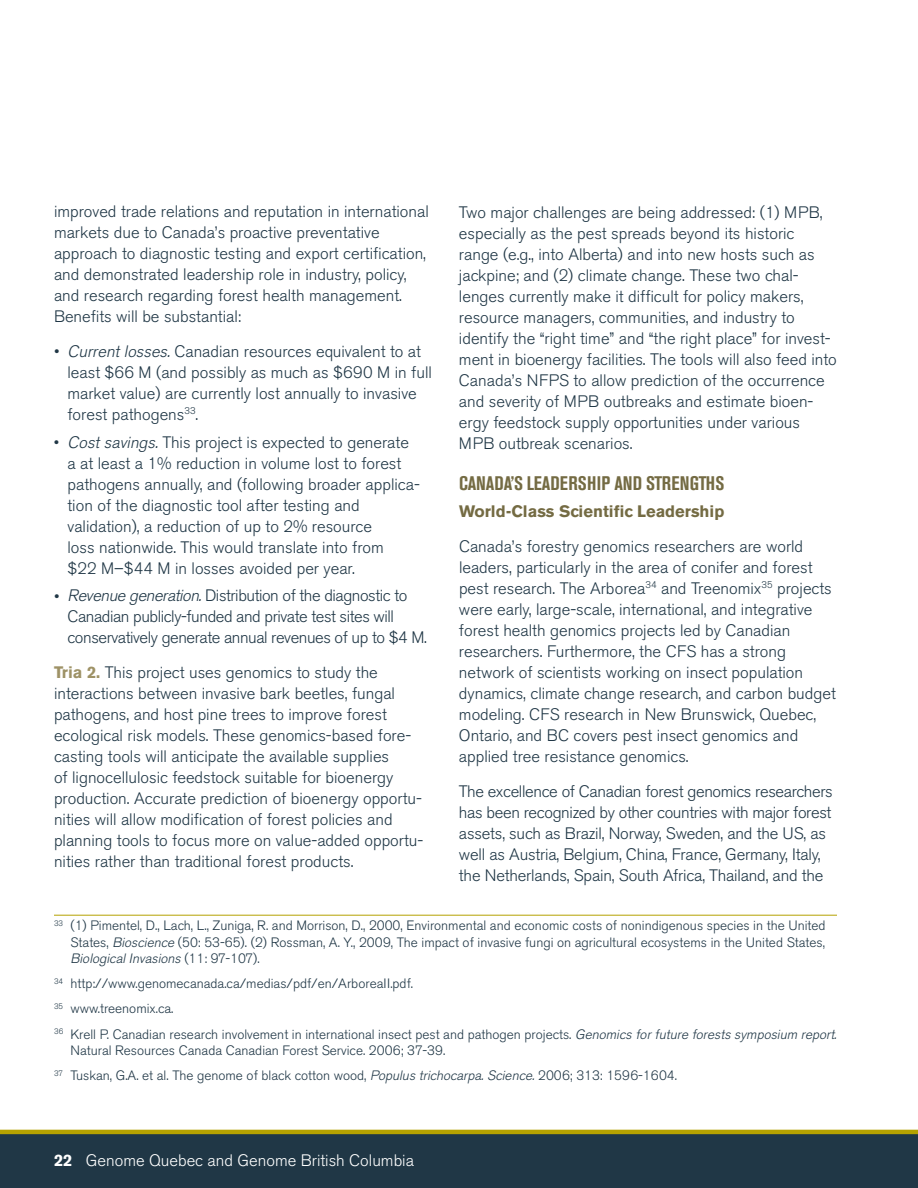
<style>
.page{position:relative;width:918px;height:1188px;background:#fff}
.page>*{position:absolute;margin:0;border:0;box-sizing:border-box;transform-origin:0 0}
.t1{font:700 condensed 19.5px "Akzidenz Grotesk BE";letter-spacing:.01em;color:#746b43}
.t2{font:300 16.5px/21px "Akzidenz Grotesk BE";color:#203746}
.t3{font:300 16.5px/21px "Akzidenz Grotesk BE";letter-spacing:-.025em;color:#203746}
.t4{font:300 16.5px "Akzidenz Grotesk BE";color:#fff}
.t5{font:700 16.5px "Akzidenz Grotesk BE";color:#746b43}
.t6{font:300 13.5px/25.2px "Akzidenz Grotesk BE";color:#203746}
.s1{font-style:italic}
.s2{font-weight:700;color:#9e9266}
.s3{font-weight:700}
</style>
<div class="page">
<div style="left:0;top:1134px;width:918px;height:54px;background:#203746"></div>
<hr style="left:0;top:1130px;width:918px;height:4px;background:#b5a200">
<hr style="left:54px;top:915px;width:783px;height:1px;background:#b5a200">
<p class="t2" style="left:459px;top:202px;width:379px">Two major challenges are being addressed: (1) MPB, especially as the pest spreads beyond its historic range (e.g., into Alberta) and into new hosts such as jackpine; and (2) climate change. These two chal&shy;lenges currently make it difficult for policy makers, resource managers, communities, and industry to identify the “right time” and “the right place” for invest&shy;ment in bioenergy facilities. The tools will also feed into Canada’s NFPS to allow prediction of the occurrence and severity of MPB outbreaks and estimate bioen&shy;ergy feedstock supply opportunities under various MPB outbreak scenarios.</p>
<p class="t1" style="left:459px;top:472px;width:267px">CANADA’S LEADERSHIP AND STRENGTHS</p>
<p class="t5" style="left:459px;top:502px;width:267px">World-Class Scientific Leadership</p>
<p class="t2" style="left:459px;top:536px;width:378px">Canada’s forestry genomics researchers are world leaders, particularly in the area of conifer and forest pest research. The Arborea<sup>34</sup> and Treenomix<sup>35</sup> projects were early, large-scale, international, and integrative forest health genomics projects led by Canadian researchers. Furthermore, the CFS has a strong network of scientists working on insect population dynamics, climate change research, and carbon budget modeling. CFS research in New Brunswick, Quebec, Ontario, and BC covers pest insect genomics and applied tree resistance genomics.</p>
<p class="t2" style="left:459px;top:781px;width:375px">The excellence of Canadian forest genomics researchers has been recognized by other countries with major forest assets, such as Brazil, Norway, Sweden, and the US, as well as Austria, Belgium, China, France, Germany, Italy, the Netherlands, Spain, South Africa, Thailand, and the</p>
<p class="t6" style="left:70px;top:917px;width:757px;line-height:16.5px;text-align:justify;text-indent:-16px"><sup>33</sup> (1) Pimentel, D., Lach, L., Zuniga, R. and Morrison, D., 2000, Environmental and economic costs of nonindigenous species in the United States, <span class="s1">Bioscience</span> (50: 53-65). (2) Rossman, A. Y., 2009, The impact of invasive fungi on agricultural ecosystems in the United States, <span class="s1">BiologicalInvasions</span> ( 1 1 : 9 7 - 1 0 7 ) .</p>
<p class="t6" style="left:54px;top:971px;width:787px"><sup>34</sup> http://www.genomecanada.ca/medias/pdf/en/ArboreaII.pdf.<br><sup>35</sup> www.treenomix.ca.<br><sup>36</sup> Krell P. Canadian research involvement in international insect pest and pathogen projects. <span class="s1">Genomics forfuture forests symposium report.</span></p>
<p class="t6" style="left:54px;top:1038px;width:625px;text-indent:16px">Natural Resources Canada Canadian Forest Service. 2006; 37-39.<br><sup>37</sup> Tuskan, G.A. et al. The genome of black cotton wood, <span class="s1">Populus trichocarpa.Science.</span>2006; 313: 1596-1604.</p>
<p class="t2" style="left:54px;top:202px;width:376px">improved trade relations and reputation in international markets due to Canada’s proactive preventative approach to diagnostic testing and export certification, and demonstrated leadership role in industry, policy, and research regarding forest health management.<br>Benefits will be substantial:</p>
<p class="t2" style="left:67px;top:341px;width:366px;text-indent:-13px">• <span class="s1">Currentlosses.</span>Canadian resources equivalent to at least $66 M (and possibly as much as $690 M in full market value) are currently lost annually to invasive forest pathogens<sup>33</sup>.</p>
<p class="t2" style="left:67px;top:432px;width:354px;text-indent:-14px">• <span class="s1">Costsavings.</span>This project is expected to generate a at least a 1% reduction in volume lost to forest pathogens annually, and (following broader applica&shy;tion of the diagnostic tool after testing and validation), a reduction of up to 2% resource<br>loss nationwide. This would translate into from<br>$22 M–$44 M in losses avoided per year.</p>
<p class="t3" style="left:67px;top:586px;width:361px;text-indent:-13px">• <span class="s1">Revenue generation.</span>Distribution of the diagnostic to<br>Canadian publicly-funded and private test sites will conservatively generate annual revenues of up to $4 M.</p>
<p class="t2" style="left:54px;top:662px;width:371px"><span class="s2">Tria 2.</span> This project uses genomics to study the interactions between invasive bark beetles, fungal pathogens, and host pine trees to improve forest ecological risk models. These genomics-based fore&shy;casting tools will anticipate the available supplies<br>of lignocellulosic feedstock suitable for bioenergy production. Accurate prediction of bioenergy opportu&shy;nities will allow modification of forest policies and planning tools to focus more on value-added opportu&shy;nities rather than traditional forest products.</p>
<p class="t4" style="left:54px;top:1151px;width:361px"><span class="s3">22</span> Genome Quebec and Genome British Columbia</p>
</div>
